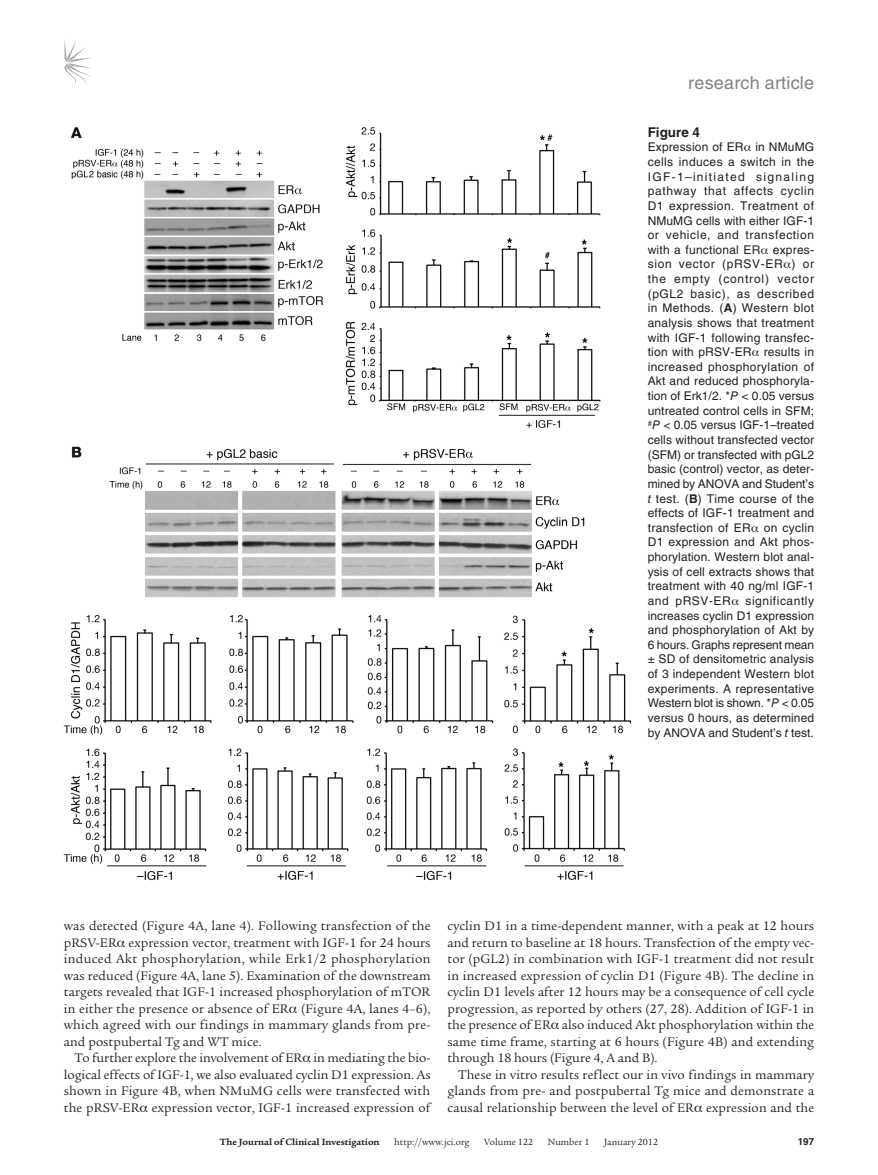
<style>
.page{position:relative;width:878px;height:1175px;background:#fff}
.page>*{position:absolute;margin:0;border:0;box-sizing:border-box;transform-origin:0 0}
.t1{font:18px "Helvetica LT Std";letter-spacing:.01em;color:#808285}
.t2{font:13.5px/16.5px "Legacy Serif Std";letter-spacing:.01em;color:#231f20;text-align:justify}
.t3{font:700 13.5px "Helvetica LT Std";color:#231f20}
.t4{font:12px/14.7px "Helvetica LT Std";color:#231f20;text-align:justify}
.t5{font:9.75px "Legacy Serif Std";color:#231f20}
.t6{font:700 9.75px "Legacy Serif Std";color:#231f20}
.t7{font:700 9.75px "Helvetica LT Std";color:#231f20}
.s1{font-weight:700}
.s2{font-style:italic}
</style>
<div class="page">
<svg style="left:64px;top:40px;width:27px;height:45px"></svg>
<img style="left:63px;top:127px;width:567px;height:754px">
<h1 class="t1" style="left:688px;top:73px;width:127px">research article</h1>
<p class="t3" style="left:647px;top:124px;width:54px">Figure 4</p>
<p class="t4" style="left:647px;top:140px;width:168px">Expression of ER in NMuMG cells induces a switch in the IGF-1–initiated signaling pathway that affects cyclin D1 expression. Treatment of NMuMG cells with either IGF-1 or vehicle, and transfection with a functional ER expres&shy;sion vector (pRSV-ER ) or the empty (control) vector (pGL2 basic), as described in Methods. (<span class="s1">A</span>) Western blot analysis shows that treatment with IGF-1 following transfec&shy;tion with pRSV-ER results in increased phosphorylation of Akt and reduced phosphoryla&shy;tion of Erk1/2. *<span class="s2">P</span> &lt; 0.05 versus untreated control cells in SFM; <sup>#</sup><span class="s2">P</span> &lt; 0.05 versus IGF-1–treated cells without transfected vector (SFM) or transfected with pGL2 basic (control) vector, as deter&shy;mined by ANOVA and Student’s <span class="s2">t</span> test. (<span class="s1">B</span>) Time course of the effects of IGF-1 treatment and transfection of ER on cyclin D1 expression and Akt phos&shy;phorylation. Western blot anal&shy;ysis of cell extracts shows that treatment with 40 ng/ml IGF-1 and pRSV-ER significantly increases cyclin D1 expression and phosphorylation of Akt by 6 hours. Graphs represent mean ± SD of densitometric analysis of 3 independent Western blot experiments. A representative Western blot is shown. *<span class="s2">P</span> &lt; 0.05 versus 0 hours, as determined by ANOVA and Student’s <span class="s2">t</span> test.</p>
<p class="t2" style="left:64px;top:917px;width:368px">was detected (Figure 4A, lane 4). Following transfection of the pRSV-ER expression vector, treatment with IGF-1 for 24 hours induced Akt phosphorylation, while Erk1/2 phosphorylation was reduced (Figure 4A, lane 5). Examination of the downstream targets revealed that IGF-1 increased phosphorylation of mTOR in either the presence or absence of ER (Figure 4A, lanes 4–6), which agreed with our findings in mammary glands from pre&shy;and postpubertal Tg and WT mice.</p>
<p class="t2" style="left:64px;top:1049px;width:368px;text-indent:11px">To further explore the involvement of ER in mediating the bio&shy;logical effects of IGF-1, we also evaluated cyclin D1 expression. As shown in Figure 4B, when NMuMG cells were transfected with the pRSV-ER expression vector, IGF-1 increased expression of</p>
<p class="t2" style="left:447px;top:917px;width:368px">cyclin D1 in a time-dependent manner, with a peak at 12 hours and return to baseline at 18 hours. Transfection of the empty vec&shy;tor (pGL2) in combination with IGF-1 treatment did not result in increased expression of cyclin D1 (Figure 4B). The decline in cyclin D1 levels after 12 hours may be a consequence of cell cycle progression, as reported by others (27, 28). Addition of IGF-1 in the presence of ER also induced Akt phosphorylation within the same time frame, starting at 6 hours (Figure 4B) and extending through 18 hours (Figure 4, A and B).</p>
<p class="t2" style="left:447px;top:1066px;width:368px;text-indent:11px">These in vitro results reflect our in vivo findings in mammary glands from pre- and postpubertal Tg mice and demonstrate a causal relationship between the level of ER expression and the</p>
<p class="t6" style="left:220px;top:1135px;width:161px">The Journal of Clinical Investigation</p>
<p class="t5" style="left:394px;top:1136px;width:77px">http://www.jci.org</p>
<p class="t5" style="left:484px;top:1136px;width:50px">Volume 122</p>
<p class="t5" style="left:548px;top:1136px;width:43px">Number 1</p>
<p class="t5" style="left:604px;top:1136px;width:55px">January 2012</p>
<p class="t7" style="left:797px;top:1135px;width:18px">197</p>
</div>
